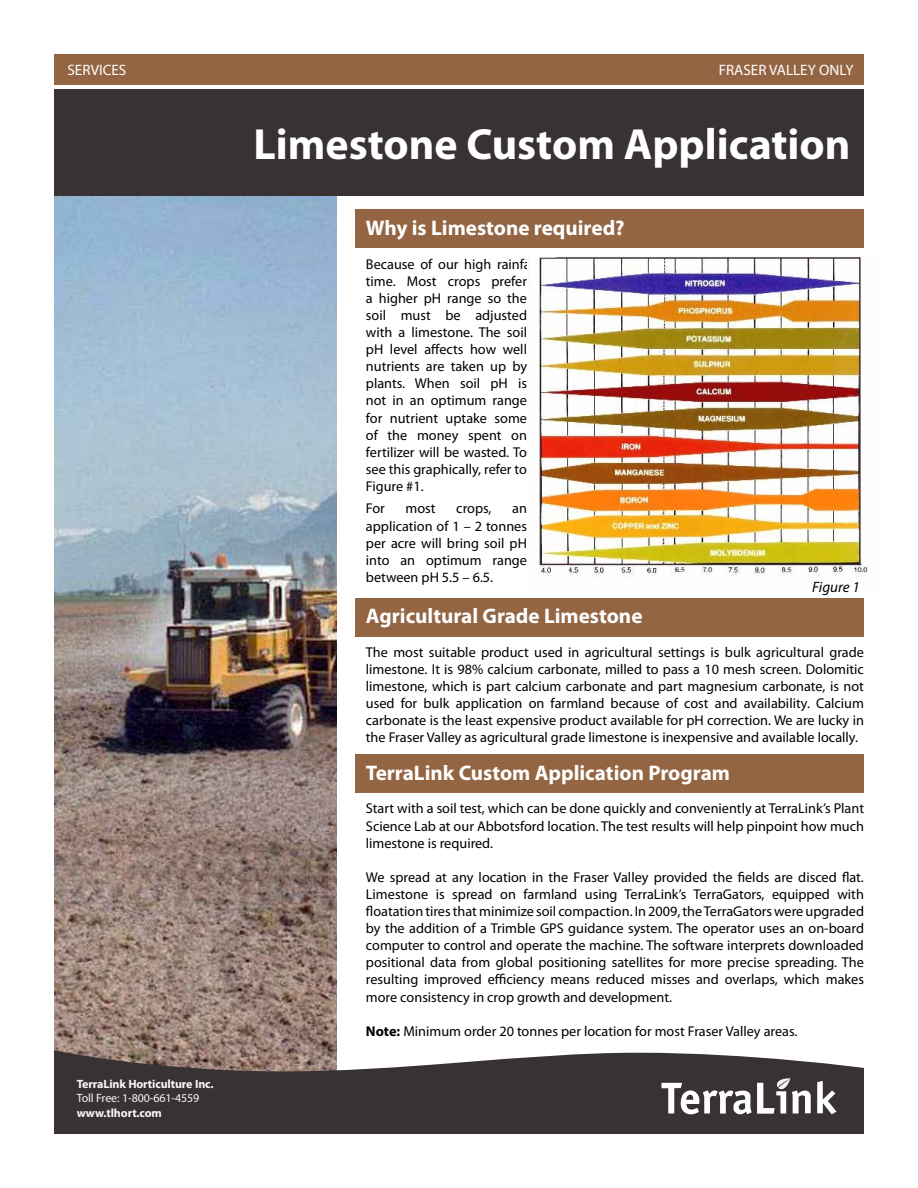
<style>
.page{position:relative;width:918px;height:1188px;background:#fff}
.page>*{position:absolute;margin:0;border:0;box-sizing:border-box;transform-origin:0 0}
.t1{font:700 43.8px "Myriad Pro";color:#fff}
.t2{font:700 21.15px "Myriad Pro";color:#fff}
.t3{font:15.15px "Myriad Pro";color:#fff}
.t4{font:italic 15px "Myriad Pro";color:#000}
.t5{font:14.25px/17.1px "Myriad Pro";color:#000;text-align:justify}
.t6{font:700 12px "Myriad Pro";letter-spacing:-.01em;color:#f7f7f7}
.t7{font:12px "Myriad Pro";letter-spacing:-.01em;color:#f7f7f7}
.s1{font-weight:700}
</style>
<div class="page">
<div style="left:356px;top:598px;width:508px;height:39px;background:#936543"></div>
<div style="left:356px;top:754px;width:508px;height:39px;background:#936543"></div>
<div style="left:356px;top:209px;width:508px;height:39px;background:#936543"></div>
<img style="left:54px;top:196px;width:283px;height:854px">
<svg style="left:54px;top:1050px;width:810px;height:84px;background:#4e4748"></svg>
<div style="left:54px;top:90px;width:810px;height:106px;background:#383234"></div>
<div style="left:54px;top:54px;width:810px;height:30px;background:#936543"></div>
<svg style="left:817px;top:1081px;width:20px;height:33px"></svg>
<svg style="left:661px;top:1078px;width:150px;height:36px"></svg>
<img style="left:539px;top:257px;width:329px;height:320px">
<p class="t3" style="left:68px;top:60px;width:60px">SERVICES</p>
<p class="t3" style="left:719px;top:60px;width:136px">FRASER VALLEY ONLY</p>
<h1 class="t1" style="left:254px;top:116px;width:598px">Limestone Custom Application</h1>
<p class="t6" style="left:77px;top:1076px;width:138px">TerraLink Horticulture Inc.</p>
<p class="t7" style="left:77px;top:1091px;width:124px">Toll Free: 1-800-661-4559</p>
<p class="t6" style="left:77px;top:1105px;width:87px">www.tlhort.com</p>
<h2 class="t2" style="left:366px;top:214px;width:260px">Why is Limestone required?</h2>
<p class="t5" style="left:366px;top:272px;width:163px">time. Most crops prefer a higher pH range so the soil must be adjusted with a limestone. The soil pH level affects how well nutrients are taken up by plants. When soil pH is not in an optimum range for nutrient uptake some of the money spent on fertilizer will be wasted. To see this graphically, refer to Figure #1.</p>
<p class="t5" style="left:366px;top:500px;width:20px">For</p>
<p class="t5" style="left:406px;top:500px;width:32px">most</p>
<p class="t5" style="left:456px;top:500px;width:37px">crops,</p>
<p class="t5" style="left:366px;top:500px;width:163px;text-indent:146px">an application of 1 – 2 tonnes per acre will bring soil pH into an optimum range between pH 5.5 – 6.5.</p>
<h2 class="t2" style="left:366px;top:602px;width:278px">Agricultural Grade Limestone</h2>
<p class="t5" style="left:366px;top:643px;width:500px">The most suitable product used in agricultural settings is bulk agricultural grade limestone. It is 98% calcium carbonate, milled to pass a 10 mesh screen. Dolomitic limestone, which is part calcium carbonate and part magnesium carbonate, is not used for bulk application on farmland because of cost and availability. Calcium carbonate is the least expensive product available for pH correction. We are lucky in the Fraser Valley as agricultural grade limestone is inexpensive and available locally.</p>
<h2 class="t2" style="left:366px;top:759px;width:366px">TerraLink Custom Application Program</h2>
<p class="t5" style="left:366px;top:800px;width:500px">Start with a soil test, which can be done quickly and conveniently at TerraLink’s Plant Science Lab at our Abbotsford location. The test results will help pinpoint how much limestone is required.</p>
<p class="t5" style="left:366px;top:868px;width:500px">We spread at any location in the Fraser Valley provided the fields are disced flat.<br>Limestone is spread on farmland using TerraLink’s TerraGators, equipped with floatation tires that minimize soil compaction. In 2009, the TerraGators were upgraded by the addition of a Trimble GPS guidance system. The operator uses an on-board computer to control and operate the machine. The software interprets downloaded positional data from global positioning satellites for more precise spreading. The resulting improved efficiency means reduced misses and overlaps, which makes more consistency in crop growth and development.</p>
<p class="t5" style="left:366px;top:1022px;width:433px"><span class="s1">Note:</span> Minimum order 20 tonnes per location for most Fraser Valley areas.</p>
<p class="t4" style="left:812px;top:578px;width:49px">Figure 1</p>
</div>
